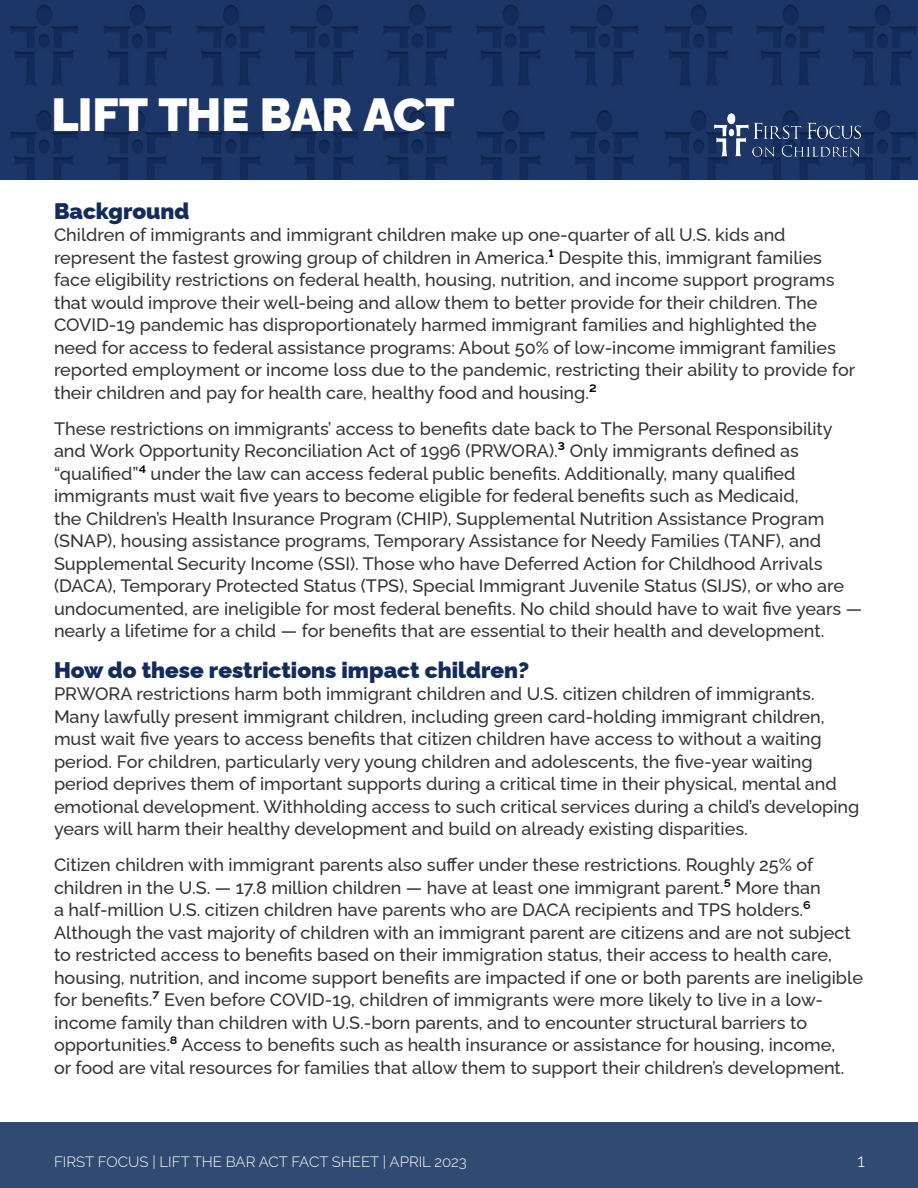
<style>
.page{position:relative;width:918px;height:1188px;background:#fff}
.page>*{position:absolute;margin:0;border:0;box-sizing:border-box;transform-origin:0 0}
.t1{font:900 46.5px "Raleway";letter-spacing:-.015em;color:#fff}
.t2{font:900 22.5px "Raleway";color:#132c5b}
.t3{font:500 18px/22.5px "Raleway";color:#333}
.t4{font:300 18px "Raleway";color:#fff}
.t5{font:300 15px "Raleway";color:#fff}
.s1{font-weight:700;color:#000}
</style>
<div class="page">
<div style="left:0;top:1122px;width:918px;height:66px;background:#314a71"></div>
<img style="left:0;top:0;width:918px;height:179px">
<img style="left:711px;top:113px;width:153px;height:47px">
<h1 class="t1" style="left:51px;top:77px;width:405px">LIFT THE BAR ACT</h1>
<p class="t2" style="left:54px;top:193px;width:137px">Background</p>
<p class="t3" style="left:54px;top:222px;width:803px">Children of immigrants and immigrant children make up one-quarter of all U.S. kids and represent the fastest growing group of children in America.<span class="s1">1</span> Despite this, immigrant families face eligibility restrictions on federal health, housing, nutrition, and income support programs that would improve their well-being and allow them to better provide for their children. The COVID-19 pandemic has disproportionately harmed immigrant families and highlighted the need for access to federal assistance programs: About 50% of low-income immigrant families reported employment or income loss due to the pandemic, restricting their ability to provide for their children and pay for health care, healthy food and housing.<span class="s1">2</span></p>
<p class="t3" style="left:54px;top:415px;width:810px">These restrictions on immigrants’ access to benefits date back to The Personal Responsibility and Work Opportunity Reconciliation Act of 1996 (PRWORA).<span class="s1">3</span> Only immigrants defined as “qualified”<span class="s1">4</span> under the law can access federal public benefits. Additionally, many qualified immigrants must wait five years to become eligible for federal benefits such as Medicaid,<br>the Children’s Health Insurance Program (CHIP), Supplemental Nutrition Assistance Program (SNAP), housing assistance programs, Temporary Assistance for Needy Families (TANF), and Supplemental Security Income (SSI). Those who have Deferred Action for Childhood Arrivals (DACA), Temporary Protected Status (TPS), Special Immigrant Juvenile Status (SIJS), or who are undocumented, are ineligible for most federal benefits. No child should have to wait five years — nearly a lifetime for a child — for benefits that are essential to their health and development.</p>
<p class="t2" style="left:54px;top:652px;width:477px">How do these restrictions impact children?</p>
<p class="t3" style="left:54px;top:681px;width:807px">PRWORA restrictions harm both immigrant children and U.S. citizen children of immigrants.<br>Many lawfully present immigrant children, including green card-holding immigrant children, must wait five years to access benefits that citizen children have access to without a waiting period. For children, particularly very young children and adolescents, the five-year waiting period deprives them of important supports during a critical time in their physical, mental and emotional development. Withholding access to such critical services during a child’s developing years will harm their healthy development and build on already existing disparities.</p>
<p class="t3" style="left:54px;top:852px;width:810px">Citizen children with immigrant parents also suffer under these restrictions. Roughly 25% of children in the U.S. — 17.8 million children — have at least one immigrant parent.<span class="s1">5</span> More than<br>a half-million U.S. citizen children have parents who are DACA recipients and TPS holders.<span class="s1">6<br></span>Although the vast majority of children with an immigrant parent are citizens and are not subject to restricted access to benefits based on their immigration status, their access to health care, housing, nutrition, and income support benefits are impacted if one or both parents are ineligible for benefits.<span class="s1">7</span> Even before COVID-19, children of immigrants were more likely to live in a low&shy;income family than children with U.S.-born parents, and to encounter structural barriers to opportunities.<span class="s1">8</span> Access to benefits such as health insurance or assistance for housing, income,<br>or food are vital resources for families that allow them to support their children’s development.</p>
<p class="t5" style="left:54px;top:1150px;width:414px">FIRST FOCUS | LIFT THE BAR ACT FACT SHEET | APRIL 2023</p>
<p class="t4" style="left:858px;top:1147px;width:9px">1</p>
</div>
